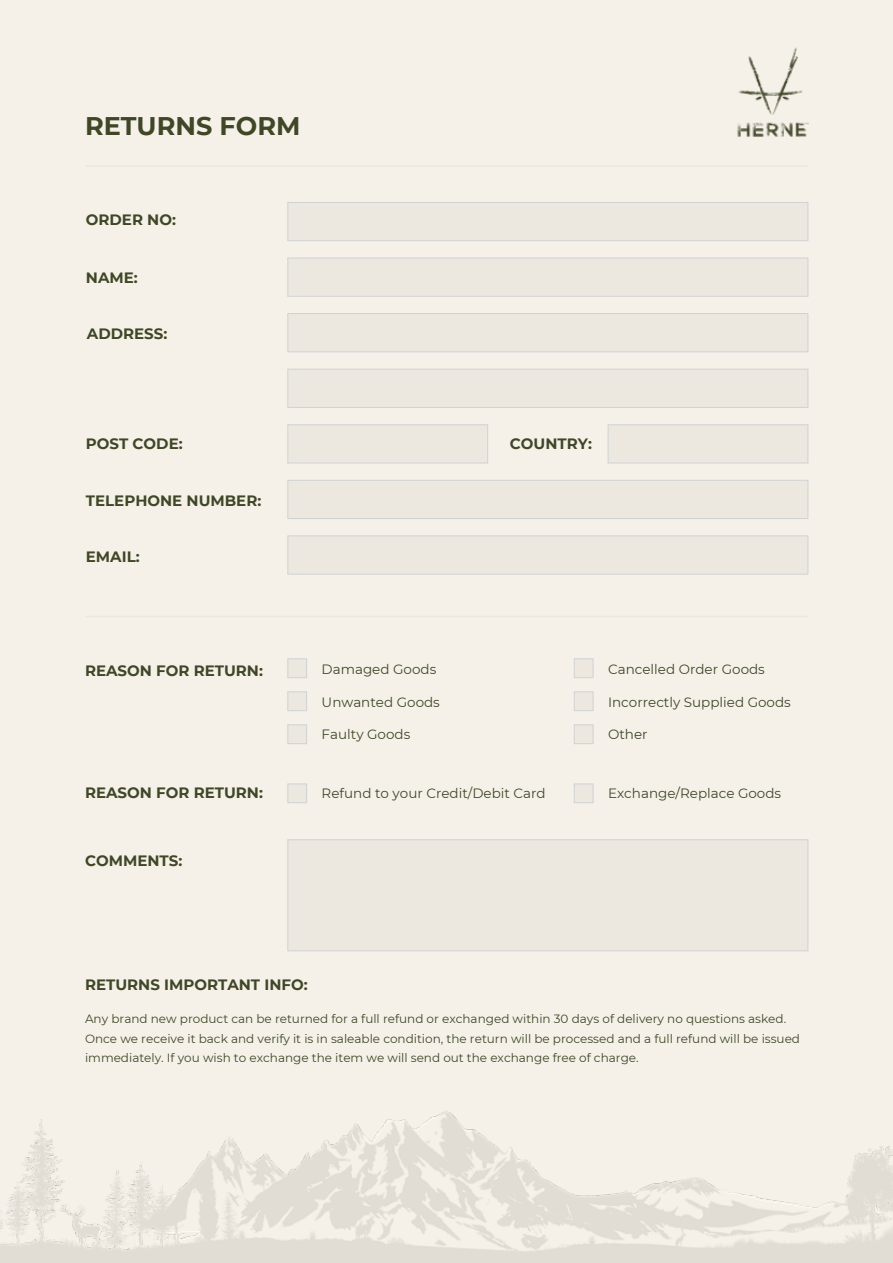
<style>
.page{position:relative;width:893px;height:1263px;background:#fff}
.page>*{position:absolute;margin:0;border:0;box-sizing:border-box;transform-origin:0 0}
.t1{font:700 25.5px "Montserrat";color:#3f4727}
.t2{font:700 15px "Montserrat";color:#3f4727}
.t3{font:13.5px "Montserrat";color:#3f4727}
.t4{font:12px/19.5px "Montserrat";color:#3f4727}
</style>
<div class="page">
<div style="left:0;top:0;width:893px;height:1071px;background:#f5f1e9"></div>
<img style="left:0;top:1071px;width:893px;height:192px">
<img style="left:718px;top:43px;width:108px;height:108px">
<div style="left:287px;top:202px;width:521px;height:39px;background:#ece8e0;border:1px solid #d0d2d3"></div>
<div style="left:287px;top:258px;width:521px;height:39px;background:#ece8e0;border:1px solid #d0d2d3"></div>
<div style="left:287px;top:313px;width:521px;height:39px;background:#ece8e0;border:1px solid #d0d2d3"></div>
<div style="left:287px;top:369px;width:521px;height:39px;background:#ece8e0;border:1px solid #d0d2d3"></div>
<div style="left:287px;top:480px;width:521px;height:39px;background:#ece8e0;border:1px solid #d0d2d3"></div>
<div style="left:287px;top:535px;width:521px;height:39px;background:#ece8e0;border:1px solid #d0d2d3"></div>
<div style="left:287px;top:839px;width:521px;height:112px;background:#ece8e0;border:1px solid #d0d2d3"></div>
<div style="left:287px;top:658px;width:20px;height:20px;background:#ece8e0;border:1px solid #d0d2d3"></div>
<div style="left:574px;top:658px;width:19px;height:20px;background:#ece8e0;border:1px solid #d0d2d3"></div>
<div style="left:287px;top:691px;width:20px;height:20px;background:#ece8e0;border:1px solid #d0d2d3"></div>
<div style="left:574px;top:691px;width:19px;height:20px;background:#ece8e0;border:1px solid #d0d2d3"></div>
<div style="left:287px;top:724px;width:20px;height:20px;background:#ece8e0;border:1px solid #d0d2d3"></div>
<div style="left:574px;top:724px;width:19px;height:20px;background:#ece8e0;border:1px solid #d0d2d3"></div>
<div style="left:287px;top:783px;width:20px;height:20px;background:#ece8e0;border:1px solid #d0d2d3"></div>
<div style="left:574px;top:783px;width:19px;height:20px;background:#ece8e0;border:1px solid #d0d2d3"></div>
<div style="left:287px;top:424px;width:201px;height:39px;background:#ece8e0;border:1px solid #d0d2d3"></div>
<div style="left:608px;top:424px;width:200px;height:39px;background:#ece8e0;border:1px solid #d0d2d3"></div>
<hr style="left:85px;top:165px;width:723px;height:2px;background:#ece8e0">
<hr style="left:85px;top:616px;width:723px;height:1px;background:#ece8e0">
<h1 class="t1" style="left:85px;top:108px;width:217px">RETURNS FORM</h1>
<p class="t2" style="left:86px;top:208px;width:92px">ORDER NO:</p>
<p class="t2" style="left:86px;top:266px;width:53px">NAME:</p>
<p class="t2" style="left:87px;top:323px;width:82px">ADDRESS:</p>
<p class="t2" style="left:86px;top:433px;width:98px">POST CODE:</p>
<p class="t2" style="left:510px;top:433px;width:83px">COUNTRY:</p>
<p class="t2" style="left:86px;top:490px;width:177px">TELEPHONE NUMBER:</p>
<p class="t2" style="left:86px;top:546px;width:55px">EMAIL:</p>
<p class="t2" style="left:85px;top:659px;width:179px">REASON FOR RETURN:</p>
<p class="t2" style="left:85px;top:782px;width:179px">REASON FOR RETURN:</p>
<p class="t2" style="left:85px;top:850px;width:99px">COMMENTS:</p>
<p class="t3" style="left:322px;top:660px;width:116px">Damaged Goods</p>
<p class="t3" style="left:322px;top:693px;width:120px">Unwanted Goods</p>
<p class="t3" style="left:608px;top:660px;width:158px">Cancelled Order Goods</p>
<p class="t3" style="left:608px;top:693px;width:184px">Incorrectly Supplied Goods</p>
<p class="t3" style="left:322px;top:725px;width:90px">Faulty Goods</p>
<p class="t3" style="left:608px;top:725px;width:41px">Other</p>
<p class="t3" style="left:322px;top:784px;width:226px">Refund to your Credit/Debit Card</p>
<p class="t3" style="left:608px;top:784px;width:175px">Exchange/Replace Goods</p>
<p class="t2" style="left:85px;top:973px;width:224px">RETURNS IMPORTANT INFO:</p>
<p class="t4" style="left:85px;top:1009px;width:716px">Any brand new product can be returned for a full refund or exchanged within 30 days of delivery no questions asked.<br>Once we receive it back and verify it is in saleable condition, the return will be processed and a full refund will be issued immediately. If you wish to exchange the item we will send out the exchange free of charge.</p>
</div>
